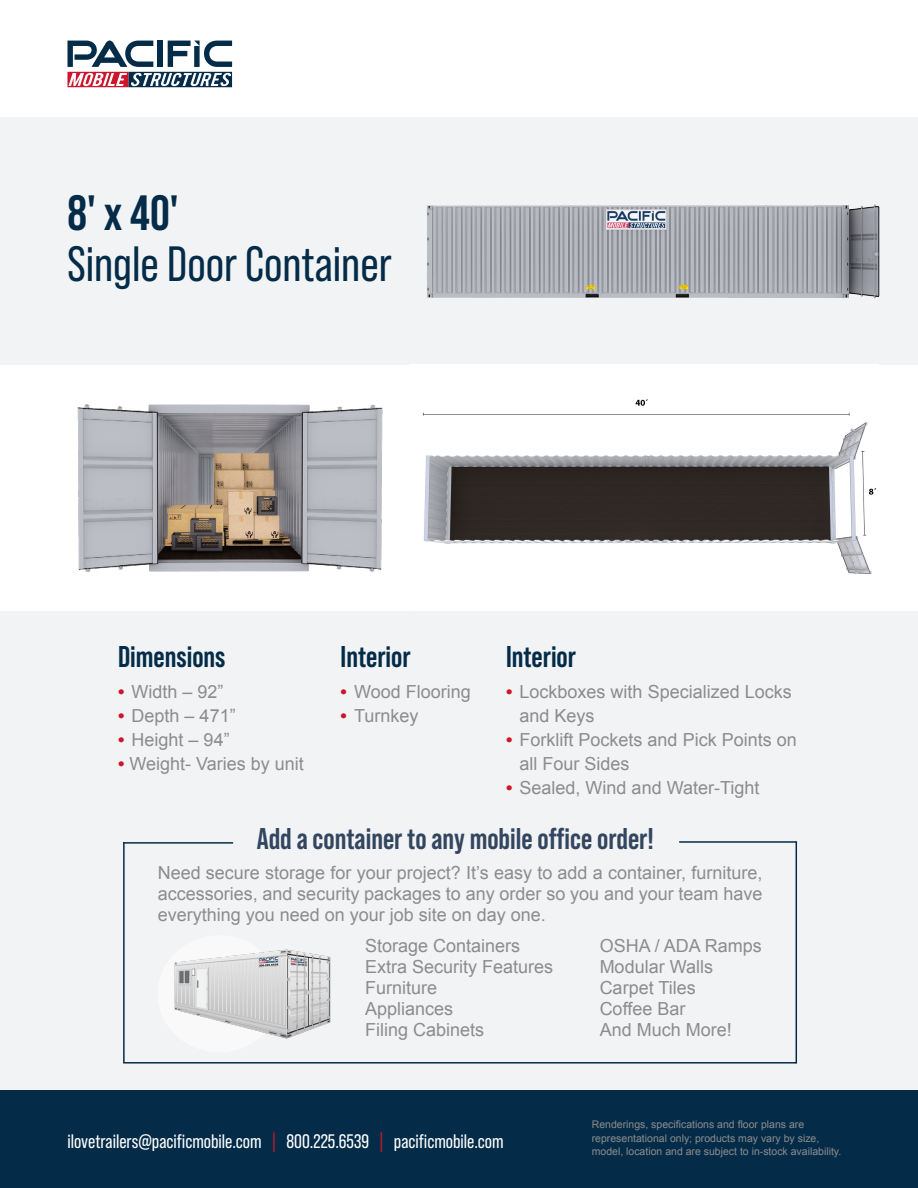
<style>
.page{position:relative;width:918px;height:1188px;background:#fff}
.page>*{position:absolute;margin:0;border:0;box-sizing:border-box;transform-origin:0 0}
.t1{font:49.5px "Bebas Neue Pro";color:#042c49}
.t2{font:700 49.5px "Bebas Neue Pro";color:#042c49}
.t3{font:700 30px "Bebas Neue Pro";color:#33465f}
.t4{font:700 30px "Bebas Neue Pro";color:#042c49}
.t5{font:19.5px "Bebas Neue Pro";color:#fff}
.t6{font:18px/24px "Arial";color:#8c8c8c}
.t7{font:10.5px/13.5px "Arial";color:#8c8c8c}
.s1{font-weight:700;color:#cd152c}
.s2{color:#cd152c}
</style>
<div class="page">
<svg style="left:68px;top:40px;width:164px;height:47px"></svg>
<div style="left:0;top:1090px;width:918px;height:98px;background:#042c49"></div>
<div style="left:0;top:611px;width:918px;height:479px;background:#f2f3f4"></div>
<div style="left:0;top:118px;width:918px;height:247px;background:#f2f3f4"></div>
<img style="left:387px;top:117px;width:531px;height:248px">
<img style="left:410px;top:364px;width:469px;height:211px">
<img style="left:77px;top:364px;width:322px;height:208px">
<hr style="left:123px;top:842px;width:110px;height:2px;background:#042c49">
<hr style="left:123px;top:842px;width:2px;height:221px;background:#042c49">
<hr style="left:123px;top:1062px;width:673px;height:2px;background:#042c49">
<hr style="left:796px;top:841px;width:1px;height:223px;background:#042c49">
<hr style="left:679px;top:841px;width:117px;height:2px;background:#042c49">
<div style="left:158px;top:935px;width:123px;height:117px;background:#fff;border-radius:50%"></div>
<img style="left:174px;top:942px;width:157px;height:97px">
<p class="t2" style="left:68px;top:185px;width:113px">8' x 40'</p>
<p class="t1" style="left:68px;top:236px;width:326px">Single Door Container</p>
<p class="t4" style="left:118px;top:639px;width:109px">Dimensions</p>
<p class="t6" style="left:118px;top:679px;width:107px"><span class="s1">•</span> Width – 92”</p>
<p class="t6" style="left:118px;top:703px;width:119px"><span class="s1">•</span> Depth – 471”</p>
<p class="t6" style="left:118px;top:727px;width:113px"><span class="s1">•</span> Height – 94”</p>
<p class="t6" style="left:118px;top:751px;width:187px"><span class="s1">•</span> Weight- Varies by unit</p>
<p class="t4" style="left:506px;top:639px;width:71px">Interior</p>
<p class="t6" style="left:520px;top:679px;width:274px;text-indent:-14px"><span class="s1">•</span> Lockboxes with Specialized Locks and Keys</p>
<p class="t6" style="left:520px;top:727px;width:279px;text-indent:-14px"><span class="s1">•</span> Forklift Pockets and Pick Points on all Four Sides</p>
<p class="t6" style="left:506px;top:775px;width:255px"><span class="s1">•</span> Sealed, Wind and Water-Tight</p>
<p class="t3" style="left:257px;top:821px;width:399px">Add a container to any mobile office order!</p>
<p class="t6" style="left:158px;top:863px;width:606px;line-height:21px;text-align:justify">Need secure storage for your project? It’s easy to add a container, furniture, accessories, and security packages to any order so you and your team have everything you need on your job site on day one.</p>
<p class="t6" style="left:365px;top:933px;width:157px">Storage Containers</p>
<p class="t6" style="left:365px;top:954px;width:190px">Extra Security Features</p>
<p class="t6" style="left:365px;top:975px;width:74px">Furniture</p>
<p class="t6" style="left:365px;top:996px;width:90px">Appliances</p>
<p class="t6" style="left:365px;top:1017px;width:121px">Filing Cabinets</p>
<p class="t4" style="left:341px;top:639px;width:71px">Interior</p>
<p class="t6" style="left:341px;top:679px;width:132px"><span class="s1">•</span> Wood Flooring</p>
<p class="t6" style="left:341px;top:703px;width:79px"><span class="s1">•</span> Turnkey</p>
<p class="t6" style="left:600px;top:933px;width:164px">OSHA / ADA Ramps</p>
<p class="t6" style="left:600px;top:954px;width:115px">Modular Walls</p>
<p class="t6" style="left:600px;top:975px;width:98px">Carpet Tiles</p>
<p class="t6" style="left:600px;top:996px;width:87px">Coffee Bar</p>
<p class="t6" style="left:600px;top:1017px;width:134px">And Much More!</p>
<p class="t5" style="left:68px;top:1130px;width:438px">ilovetrailers@pacificmobile.com <span class="s2">|</span> 800.225.6539 <span class="s2">|</span> pacificmobile.com</p>
<p class="t7" style="left:592px;top:1118px;width:251px">Renderings, specifications and floor plans are representational only; products may vary by size, model, location and are subject to in-stock availability.</p>
</div>
